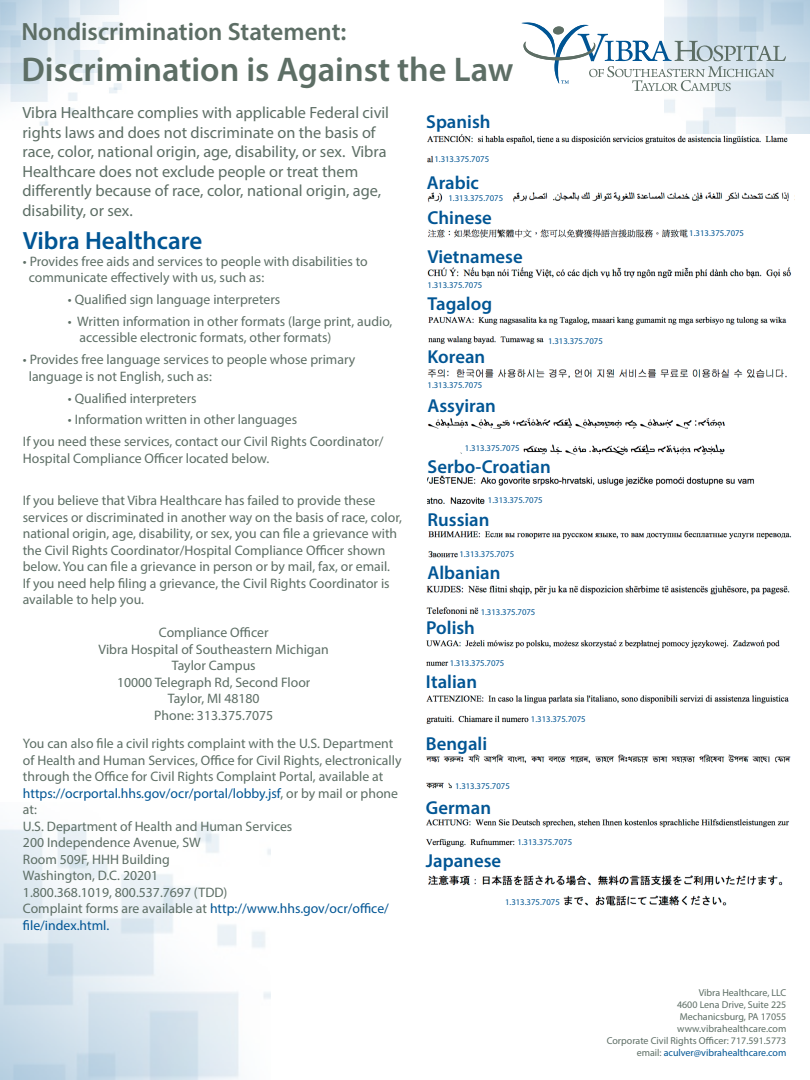
<style>
.page{position:relative;width:810px;height:1080px;background:#fff}
.page>*{position:absolute;margin:0;border:0;box-sizing:border-box;transform-origin:0 0}
.t1{font:600 34.38px "Myriad Pro";color:#5d6e65}
.t2{font:600 25px "Myriad Pro";color:#5d6e65}
.t3{font:600 25px "Myriad Pro";color:#005594}
.t4{font:600 18.75px "Myriad Pro";color:#005594}
.t5{font:16.25px/19.5px "Myriad Pro";color:#5d6e65}
.t6{font:13.75px/16.5px "Myriad Pro";color:#5d6e65}
.t7{font:13.75px/16.5px "Myriad Pro";color:#005594}
.t8{font:10px "Myriad Pro";color:#5d6e65}
.t9{font:10px "Myriad Pro";color:#005594}
.t10{font:8.75px "Myriad Pro";color:#005594}
.s1{color:#005594}
.s2{color:#5d6e65}
</style>
<div class="page">
<img style="left:0;top:0;width:122px;height:126px">
<img style="left:427px;top:133px;width:365px;height:30px">
<img style="left:428px;top:229px;width:260px;height:9px">
<img style="left:427px;top:267px;width:365px;height:12px">
<img style="left:428px;top:316px;width:359px;height:28px">
<img style="left:427px;top:369px;width:360px;height:10px">
<img style="left:428px;top:418px;width:297px;height:38px">
<img style="left:428px;top:475px;width:327px;height:29px">
<div style="left:685px;top:493px;width:77px;height:19px;background:#fff"></div>
<img style="left:428px;top:531px;width:364px;height:27px">
<img style="left:426px;top:585px;width:364px;height:30px">
<img style="left:427px;top:192px;width:368px;height:11px">
<img style="left:426px;top:640px;width:354px;height:26px">
<img style="left:426px;top:695px;width:363px;height:29px">
<img style="left:426px;top:754px;width:365px;height:35px">
<img style="left:426px;top:819px;width:364px;height:28px">
<img style="left:428px;top:875px;width:355px;height:31px">
<img style="left:664px;top:0;width:146px;height:133px">
<svg style="left:522px;top:22px;width:264px;height:69px"></svg>
<p class="t2" style="left:21px;top:16px;width:327px">Nondiscrimination Statement:</p>
<p class="t1" style="left:21px;top:48px;width:494px">Discrimination is Against the Law</p>
<p class="t5" style="left:22px;top:103px;width:368px">Vibra Healthcare complies with applicable Federal civil rights laws and does not discriminate on the basis of race, color, national origin, age, disability, or sex. Vibra Healthcare does not exclude people or treat them differently because of race, color, national origin, age, disability, or sex.</p>
<p class="t3" style="left:23px;top:225px;width:181px">Vibra Healthcare</p>
<p class="t6" style="left:29px;top:252px;width:341px;text-indent:-6px">• Provides free aids and services to people with disabilities to communicate effectively with us, such as:</p>
<p class="t6" style="left:68px;top:291px;width:214px">• Qualified sign language interpreters</p>
<p class="t6" style="left:80px;top:313px;width:314px;text-indent:-12px">• Written information in other formats (large print, audio, accessible electronic formats, other formats)</p>
<p class="t6" style="left:29px;top:351px;width:328px;text-indent:-6px">• Provides free language services to people whose primary language is not English, such as:</p>
<p class="t6" style="left:68px;top:389px;width:130px">• Qualified interpreters</p>
<p class="t6" style="left:68px;top:411px;width:231px">• Information written in other languages</p>
<p class="t6" style="left:23px;top:433px;width:362px">If you need these services, contact our Civil Rights Coordinator/<br>Hospital Compliance Officer located below.</p>
<p class="t6" style="left:23px;top:492px;width:381px">If you believe that Vibra Healthcare has failed to provide these services or discriminated in another way on the basis of race, color, national origin, age, disability, or sex, you can file a grievance with the Civil Rights Coordinator/Hospital Compliance Officer shown below. You can file a grievance in person or by mail, fax, or email.<br>If you need help filing a grievance, the Civil Rights Coordinator is available to help you.</p>
<p class="t6" style="left:159px;top:624px;width:111px">Compliance Officer</p>
<p class="t6" style="left:99px;top:641px;width:232px">Vibra Hospital of Southeastern Michigan</p>
<p class="t6" style="left:172px;top:657px;width:85px">Taylor Campus</p>
<p class="t6" style="left:117px;top:674px;width:195px">10000 Telegraph Rd, Second Floor</p>
<p class="t6" style="left:168px;top:690px;width:93px">Taylor, MI 48180</p>
<p class="t6" style="left:154px;top:707px;width:120px">Phone: 313.375.7075</p>
<p class="t6" style="left:23px;top:735px;width:380px">You can also file a civil rights complaint with the U.S. Department of Health and Human Services, Office for Civil Rights, electronically through the Office for Civil Rights Complaint Portal, available at <span class="s1">https://ocrportal.hhs.gov/ocr/portal/lobby.jsf</span>, or by mail or phone at:</p>
<p class="t6" style="left:23px;top:818px;width:271px">U.S. Department of Health and Human Services</p>
<p class="t6" style="left:23px;top:834px;width:179px">200 Independence Avenue, SW</p>
<p class="t6" style="left:23px;top:851px;width:148px">Room 509F, HHH Building</p>
<p class="t6" style="left:23px;top:867px;width:137px">Washington, D.C. 20201</p>
<p class="t6" style="left:23px;top:884px;width:206px">1.800.368.1019, 800.537.7697 (TDD)</p>
<p class="t7" style="left:23px;top:900px;width:368px"><span class="s2">Complaint forms are available at</span> http://www.hhs.gov/ocr/office/ file/index.html.</p>
<p class="t4" style="left:426px;top:110px;width:66px">Spanish</p>
<p class="t10" style="left:434px;top:153px;width:56px">1.313.375.7075</p>
<p class="t4" style="left:427px;top:170px;width:54px">Arabic</p>
<p class="t10" style="left:448px;top:192px;width:56px">1.313.375.7075</p>
<p class="t4" style="left:428px;top:206px;width:66px">Chinese</p>
<p class="t4" style="left:428px;top:245px;width:97px">Vietnamese</p>
<p class="t4" style="left:428px;top:292px;width:66px">Tagalog</p>
<p class="t10" style="left:428px;top:279px;width:56px">1.313.375.7075</p>
<p class="t10" style="left:548px;top:335px;width:56px">1.313.375.7075</p>
<p class="t4" style="left:428px;top:345px;width:59px">Korean</p>
<p class="t10" style="left:428px;top:379px;width:56px">1.313.375.7075</p>
<p class="t4" style="left:428px;top:394px;width:70px">Assyiran</p>
<p class="t10" style="left:465px;top:443px;width:56px">1.313.375.7075</p>
<p class="t4" style="left:428px;top:455px;width:125px">Serbo-Croatian</p>
<p class="t10" style="left:488px;top:495px;width:56px">1.313.375.7075</p>
<p class="t4" style="left:428px;top:508px;width:64px">Russian</p>
<p class="t10" style="left:459px;top:549px;width:56px">1.313.375.7075</p>
<p class="t4" style="left:428px;top:561px;width:74px">Albanian</p>
<p class="t10" style="left:481px;top:606px;width:56px">1.313.375.7075</p>
<p class="t4" style="left:426px;top:616px;width:50px">Polish</p>
<p class="t10" style="left:450px;top:658px;width:56px">1.313.375.7075</p>
<p class="t4" style="left:426px;top:670px;width:53px">Italian</p>
<p class="t10" style="left:531px;top:714px;width:56px">1.313.375.7075</p>
<p class="t4" style="left:426px;top:731px;width:63px">Bengali</p>
<p class="t10" style="left:455px;top:780px;width:56px">1.313.375.7075</p>
<p class="t4" style="left:426px;top:796px;width:67px">German</p>
<p class="t10" style="left:517px;top:836px;width:56px">1.313.375.7075</p>
<p class="t4" style="left:426px;top:849px;width:77px">Japanese</p>
<p class="t10" style="left:505px;top:897px;width:56px">1.313.375.7075</p>
<p class="t10" style="left:689px;top:228px;width:56px">1.313.375.7075</p>
<p class="t8" style="left:699px;top:987px;width:89px">Vibra Healthcare, LLC</p>
<p class="t8" style="left:677px;top:999px;width:111px">4600 Lena Drive, Suite 225</p>
<p class="t8" style="left:680px;top:1011px;width:108px">Mechanicsburg, PA 17055</p>
<p class="t8" style="left:677px;top:1023px;width:111px">www.vibrahealthcare.com</p>
<p class="t8" style="left:607px;top:1035px;width:181px">Corporate Civil Rights Officer: 717.591.5773</p>
<p class="t9" style="left:637px;top:1047px;width:151px"><span class="s2">email:</span> aculver@vibrahealthcare.com</p>
</div>
